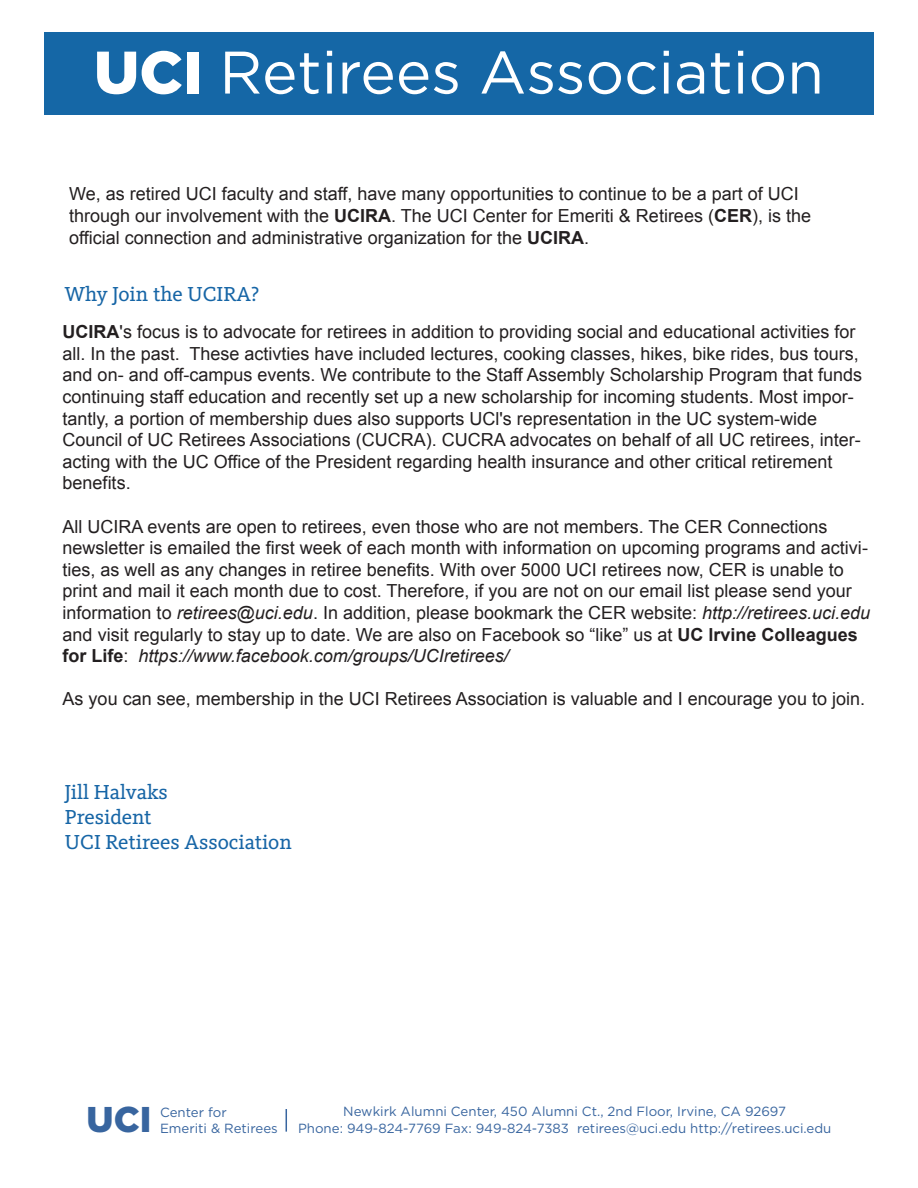
<style>
.page{position:relative;width:918px;height:1188px;background:#fff}
.page>*{position:absolute;margin:0;border:0;box-sizing:border-box;transform-origin:0 0}
.t1{font:59.85px "Gotham";color:#fff}
.t2{font:900 35.85px "Gotham";color:#38659f}
.t3{font:21px/25.2px "Kievit Slab OT";color:#1665a6}
.t4{font:18px/21.6px "Arial";color:#231f20}
.t5{font:13.2px/15.9px "Gotham";color:#38659f}
.s1{font-weight:900}
.s2{font-weight:700}
.s3{font-style:italic}
</style>
<div class="page">
<div style="left:44px;top:32px;width:830px;height:83px;background:#1567a6"></div>
<svg style="left:286px;top:1109px;width:1px;height:23px"></svg>
<h1 class="t1" style="left:94px;top:39px;width:732px"><span class="s1">UCI</span> Retirees Association</h1>
<p class="t4" style="left:69px;top:183px;width:743px">We, as retired UCI faculty and staff, have many opportunities to continue to be a part of UCI through our involvement with the <span class="s2">UCIRA</span>. The UCI Center for Emeriti &amp; Retirees (<span class="s2">CER</span>), is the official connection and administrative organization for the <span class="s2">UCIRA</span>.</p>
<p class="t3" style="left:64px;top:282px;width:197px">Why Join the UCIRA?</p>
<p class="t4" style="left:63px;top:321px;width:801px"><span class="s2">UCIRA</span>'s focus is to advocate for retirees in addition to providing social and educational activities for all. In the past. These activties have included lectures, cooking classes, hikes, bike rides, bus tours, and on- and off-campus events. We contribute to the Staff Assembly Scholarship Program that funds continuing staff education and recently set up a new scholarship for incoming students. Most impor&shy;tantly, a portion of membership dues also supports UCl's representation in the UC system-wide Council of UC Retirees Associations (CUCRA). CUCRA advocates on behalf of all UC retirees, inter&shy;acting with the UC Office of the President regarding health insurance and other critical retirement benefits.</p>
<p class="t4" style="left:63px;top:516px;width:809px">All UCIRA events are open to retirees, even those who are not members. The CER Connections newsletter is emailed the first week of each month with information on upcoming programs and activi&shy;ties, as well as any changes in retiree benefits. With over 5000 UCI retirees now, CER is unable to print and mail it each month due to cost. Therefore, if you are not on our email list please send your information to <span class="s3">retirees@uci.edu</span>. In addition, please bookmark the CER website: <span class="s3">http://retirees.uci.edu </span>and visit regularly to stay up to date. We are also on Facebook so “like” us at <span class="s2">UC lrvine Colleagues for Life</span>: <span class="s3">https://www.facebook.com/groups/UCIretirees/</span></p>
<p class="t4" style="left:63px;top:689px;width:804px">As you can see, membership in the UCI Retirees Association is valuable and I encourage you to join.</p>
<p class="t3" style="left:65px;top:779px;width:228px">Jill Halvaks<br>President<br>UCI Retirees Association</p>
<h2 class="t2" style="left:87px;top:1099px;width:66px">UCI</h2>
<p class="t5" style="left:160px;top:1104px;width:119px">Center for<br>Emeriti &amp; Retirees</p>
<p class="t5" style="left:343px;top:1104px;width:444px">Newkirk Alumni Center, 450 Alumni Ct., 2nd Floor, Irvine, CA 92697</p>
<p class="t5" style="left:298px;top:1120px;width:535px">Phone: 949-824-7769 Fax: 949-824-7383 retirees@uci.edu http://retirees.uci.edu</p>
</div>
